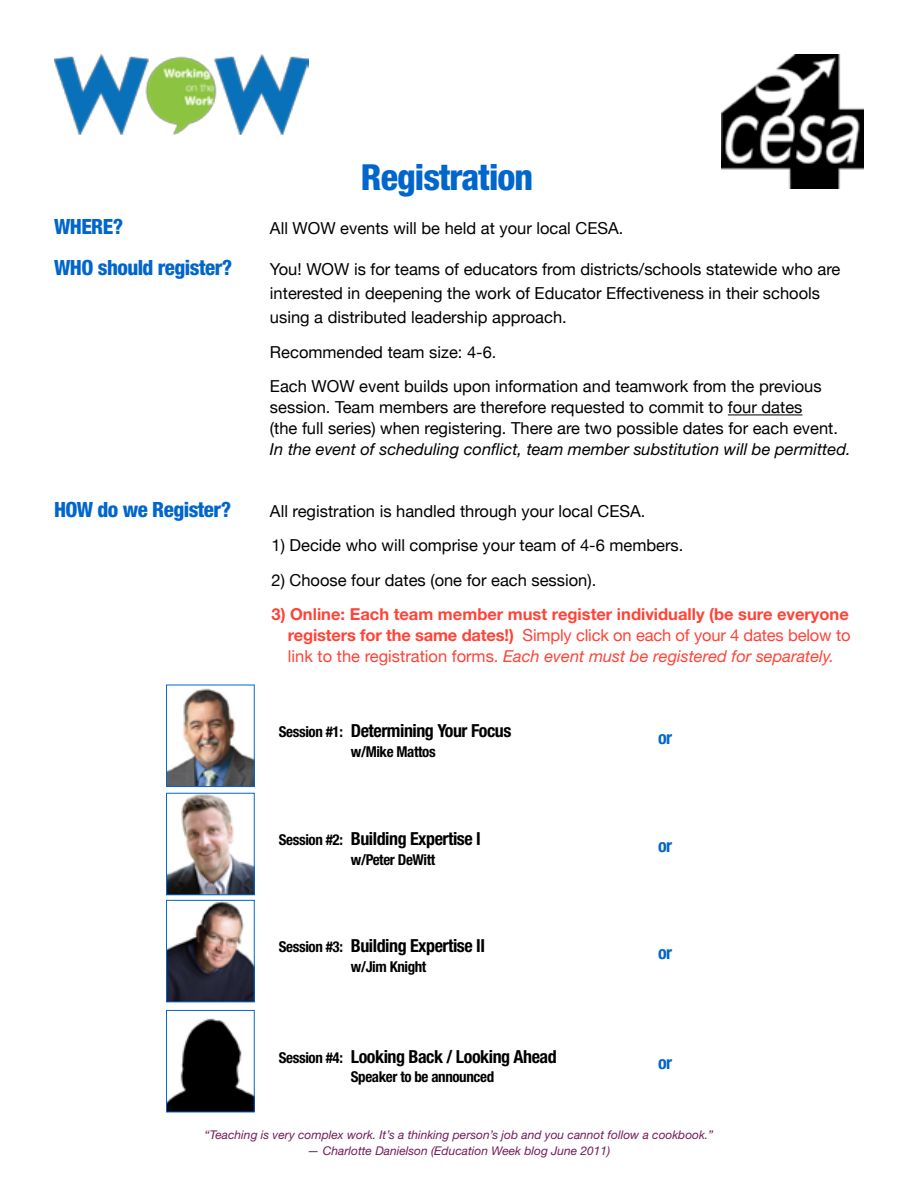
<style>
.page{position:relative;width:918px;height:1188px;background:#fff}
.page>*{position:absolute;margin:0;border:0;box-sizing:border-box;transform-origin:0 0}
.t1{font:800 condensed 36px "Helvetica Neue";letter-spacing:-.025em;color:#06c}
.t2{font:800 condensed 21px "Helvetica Neue";letter-spacing:-.025em;color:#06c}
.t3{font:700 condensed 18px "Helvetica Neue";letter-spacing:-.025em;color:#000}
.t4{font:700 condensed 18px "Helvetica Neue";letter-spacing:-.025em;color:#06c}
.t5{font:16.5px/24px "Helvetica Neue";color:#000}
.t6{font:700 16.5px/21px "Helvetica Neue";color:#ff4338;text-align:justify}
.t7{font:italic 16.5px "Helvetica Neue";color:#000}
.t8{font:700 condensed 15px "Helvetica Neue";letter-spacing:-.025em;color:#000}
.t9{font:italic 12px "Helvetica Neue";color:#731a58}
.s1{font-weight:400}
.s2{font-weight:400;font-style:italic}
.s3{font-size:15px}
</style>
<div class="page">
<img style="left:54px;top:54px;width:254px;height:80px">
<img style="left:168px;top:688px;width:85px;height:97px">
<div style="left:166px;top:685px;width:89px;height:102px;border:1px solid #06c"></div>
<img style="left:168px;top:795px;width:85px;height:98px">
<div style="left:166px;top:793px;width:89px;height:102px;border:1px solid #06c"></div>
<img style="left:168px;top:902px;width:85px;height:98px">
<div style="left:166px;top:900px;width:89px;height:102px;border:1px solid #06c"></div>
<img style="left:168px;top:1018px;width:85px;height:92px">
<div style="left:166px;top:1010px;width:89px;height:102px;border:1px solid #06c"></div>
<hr style="left:728px;top:415px;width:74px;height:1px;background:#000">
<img style="left:722px;top:54px;width:142px;height:135px">
<h1 class="t1" style="left:361px;top:155px;width:174px">Registration</h1>
<p class="t2" style="left:54px;top:213px;width:71px">WHERE?</p>
<p class="t5" style="left:270px;top:217px;width:355px">All WOW events will be held at your local CESA.</p>
<p class="t2" style="left:54px;top:255px;width:180px">WHO should register?</p>
<p class="t5" style="left:270px;top:258px;width:572px">You! WOW is for teams of educators from districts/schools statewide who are interested in deepening the work of Educator Effectiveness in their schools using a distributed leadership approach.</p>
<p class="t5" style="left:270px;top:336px;width:553px;line-height:34.5px">Recommended team size: 4-6.<br>Each WOW event builds upon information and teamwork from the previous</p>
<p class="t5" style="left:270px;top:398px;width:570px;line-height:21px">session. Team members are therefore requested to commit to four dates<br>(the full series) when registering. There are two possible dates for each event.</p>
<p class="t7" style="left:270px;top:440px;width:582px">In the event of scheduling conflict, team member substitution will be permitted.</p>
<p class="t2" style="left:54px;top:496px;width:179px">HOW do we Register?</p>
<p class="t5" style="left:270px;top:500px;width:377px">All registration is handled through your local CESA.</p>
<p class="t5" style="left:271px;top:534px;width:413px">1) Decide who will comprise your team of 4-6 members.</p>
<p class="t5" style="left:271px;top:569px;width:326px">2) Choose four dates (one for each session).</p>
<p class="t6" style="left:288px;top:604px;width:564px;text-indent:-16px">3) Online: Each team member must register individually (be sure everyone registers for the same dates!) <span class="s1">Simply click on each of your 4 dates below to link to the registration forms.</span> <span class="s2">Each event must be registered for separately.</span></p>
<p class="t3" style="left:279px;top:720px;width:234px"><span class="s3">Session #1:</span> Determining Your Focus</p>
<p class="t8" style="left:351px;top:742px;width:86px">w/Mike Mattos</p>
<p class="t3" style="left:279px;top:828px;width:203px"><span class="s3">Session #2:</span> Building Expertise I</p>
<p class="t8" style="left:351px;top:850px;width:86px">w/Peter DeWitt</p>
<p class="t3" style="left:279px;top:935px;width:208px"><span class="s3">Session #3:</span> Building Expertise II</p>
<p class="t8" style="left:351px;top:958px;width:77px">w/Jim Knight</p>
<p class="t3" style="left:279px;top:1045px;width:279px"><span class="s3">Session #4:</span> Looking Back / Looking Ahead</p>
<p class="t8" style="left:351px;top:1068px;width:145px">Speaker to be announced</p>
<p class="t4" style="left:658px;top:726px;width:16px">or</p>
<p class="t4" style="left:658px;top:834px;width:16px">or</p>
<p class="t4" style="left:658px;top:942px;width:16px">or</p>
<p class="t4" style="left:658px;top:1052px;width:16px">or</p>
<p class="t9" style="left:205px;top:1127px;width:510px">“Teaching is very complex work. It’s a thinking person’s job and you cannot follow a cookbook.”</p>
<p class="t9" style="left:308px;top:1144px;width:304px">— Charlotte Danielson (Education Week blog June 2011)</p>
</div>
